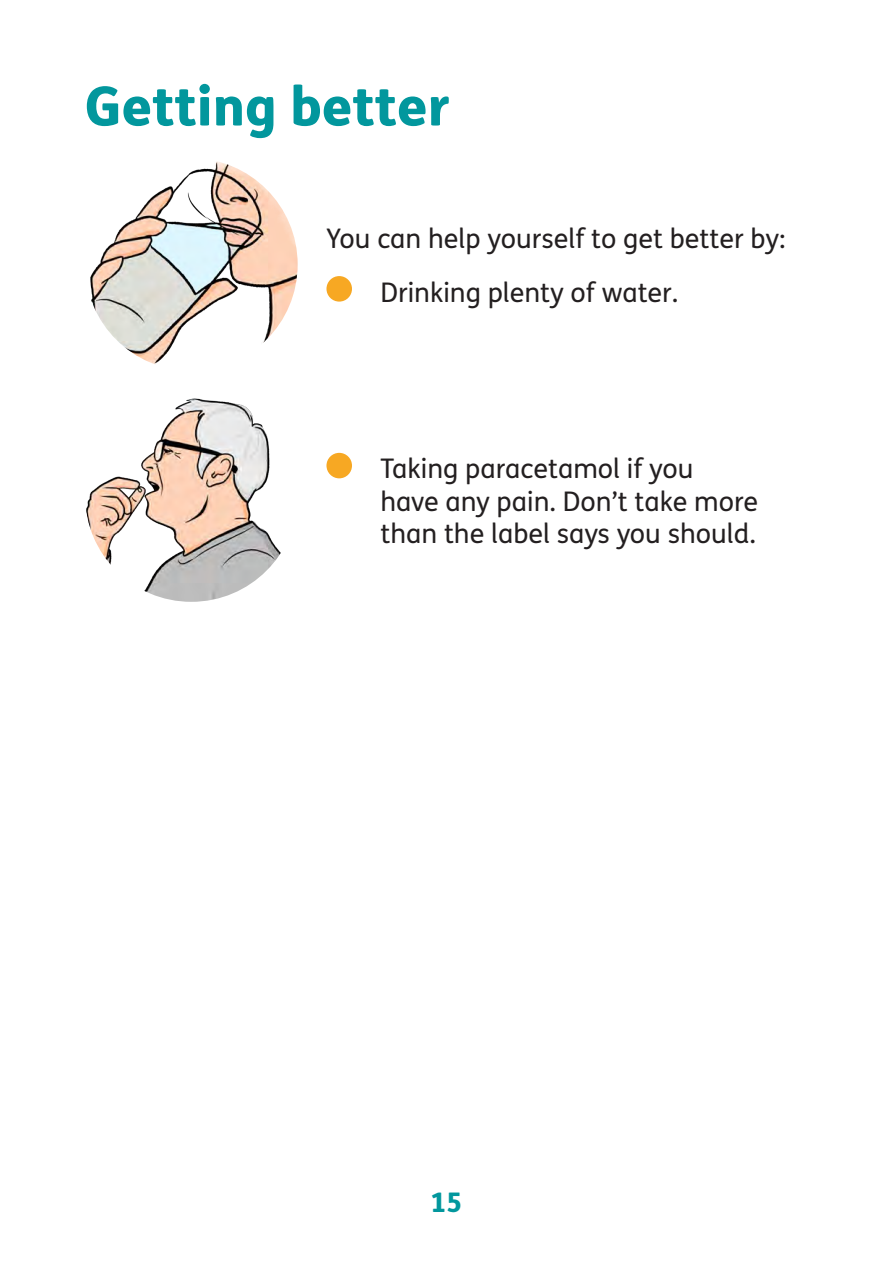
<style>
.page{position:relative;width:893px;height:1263px;background:#fff}
.page>*{position:absolute;margin:0;border:0;box-sizing:border-box;transform-origin:0 0}
.t1{font:800 54px "FS Me";color:#02979d}
.t2{font:27px/32.4px "FS Me";color:#231f20}
.t3{font:800 27px "FS Me";color:#02979d}
</style>
<div class="page">
<div style="left:326px;top:453px;width:26px;height:25px;background:#f7a823;border-radius:50%"></div>
<div style="left:326px;top:276px;width:26px;height:26px;background:#f7a823;border-radius:50%"></div>
<img style="left:85px;top:158px;width:213px;height:213px;border-radius:106px">
<img style="left:86px;top:398px;width:195px;height:204px">
<p class="t1" style="left:85px;top:64px;width:366px">Getting better</p>
<p class="t2" style="left:326px;top:221px;width:461px">You can help yourself to get better by:</p>
<p class="t2" style="left:380px;top:275px;width:299px">Drinking plenty of water.</p>
<p class="t2" style="left:380px;top:452px;width:379px">Taking paracetamol if you have any pain. Don’t take more than the label says you should.</p>
<p class="t3" style="left:431px;top:1181px;width:33px">15</p>
</div>
